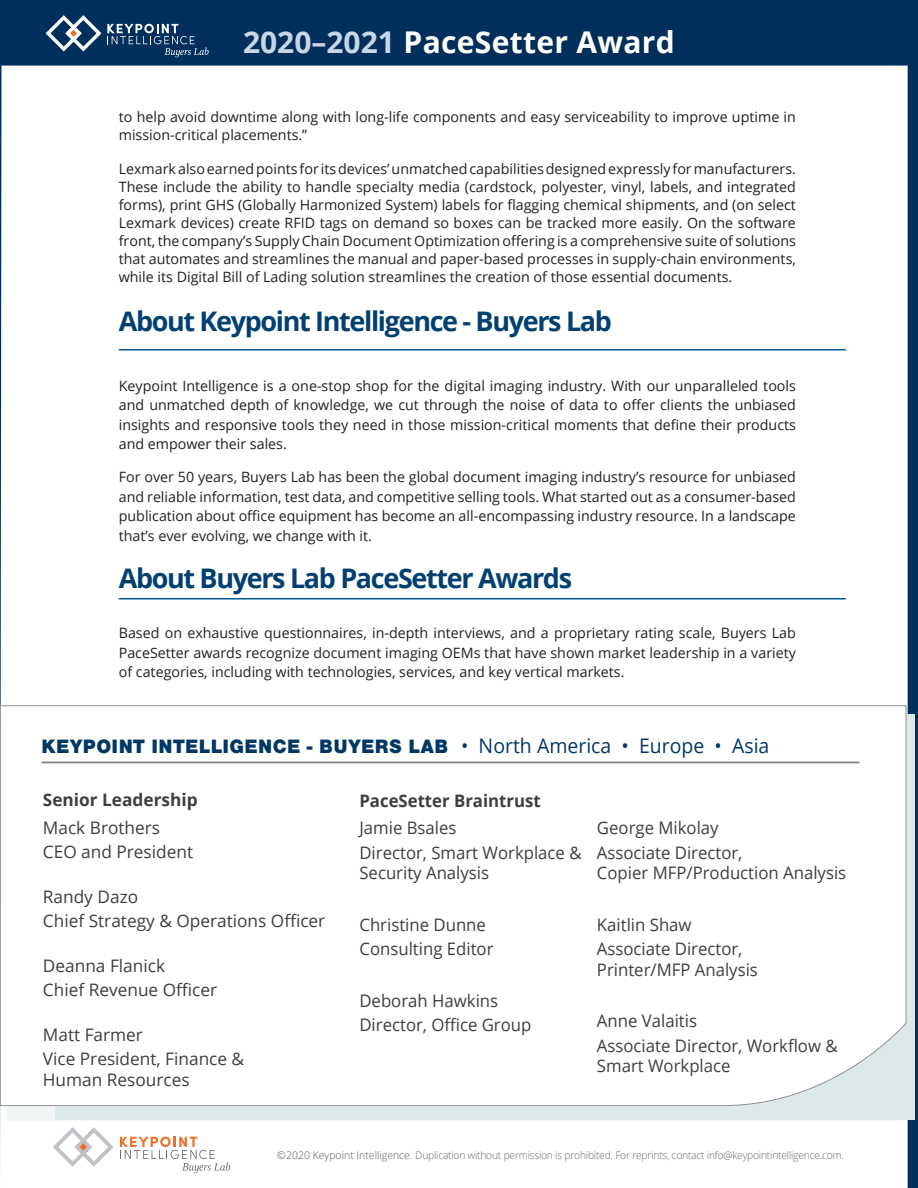
<style>
.page{position:relative;width:918px;height:1188px;background:#002f5b}
.page>*{position:absolute;margin:0;border:0;box-sizing:border-box;transform-origin:0 0}
.t1{font:700 30px "Open Sans";letter-spacing:.01em;color:#fff}
.t2{font:700 27px "Open Sans";letter-spacing:-.05em;color:#004071}
.t3{font:900 20.1px "Nimbus San";letter-spacing:.02em;color:#003765}
.t4{font:17.25px/24.2px "Open Sans";color:#3e3e3f}
.t5{font:700 17.25px "Open Sans";color:#3e3e3f}
.t6{font:14.25px/19.5px "Open Sans";color:#231f20;text-align:justify}
.t7{font:300 10.5px "Open Sans";letter-spacing:-.02em;color:#68676a}
.s1{color:#c9d6e7}
.s2{font-family:"Open Sans";font-weight:400}
.s3{color:#555659}
</style>
<div class="page">
<div style="left:0;top:66px;width:908px;height:1122px;background:#fff"></div>
<svg style="left:53px;top:1127px;width:61px;height:40px;background:#ecebec"></svg>
<svg style="left:120px;top:1137px;width:110px;height:36px;background:#f3e7e1"></svg>
<svg style="left:46px;top:15px;width:163px;height:42px"></svg>
<hr style="left:119px;top:349px;width:727px;height:2px;background:#005996">
<hr style="left:119px;top:598px;width:727px;height:2px;background:#005996">
<div style="left:55px;top:714px;width:859px;height:406px;background:#dde8e8"></div>
<div style="left:0;top:705px;width:907px;height:401px;background:#fff"></div>
<hr style="left:41px;top:762px;width:818px;height:1px;background:#808285">
<h1 class="t1" style="left:243px;top:21px;width:433px"><span class="s1">2020–2021</span> PaceSetter Award</h1>
<p class="t6" style="left:119px;top:108px;width:679px;line-height:18px">to help avoid downtime along with long-life components and easy serviceability to improve uptime in mission-critical placements.”</p>
<p class="t6" style="left:119px;top:160px;width:679px;line-height:18px">Lexmark also earned points for its devices’ unmatched capabilities designed expressly for manufacturers.<br>These include the ability to handle specialty media (cardstock, polyester, vinyl, labels, and integrated forms), print GHS (Globally Harmonized System) labels for flagging chemical shipments, and (on select Lexmark devices) create RFID tags on demand so boxes can be tracked more easily. On the software front, the company’s Supply Chain Document Optimization offering is a comprehensive suite of solutions that automates and streamlines the manual and paper-based processes in supply-chain environments, while its Digital Bill of Lading solution streamlines the creation of those essential documents.</p>
<h2 class="t2" style="left:119px;top:302px;width:495px">About Keypoint Intelligence - Buyers Lab</h2>
<p class="t6" style="left:119px;top:375px;width:679px">Keypoint Intelligence is a one-stop shop for the digital imaging industry. With our unparalleled tools and unmatched depth of knowledge, we cut through the noise of data to offer clients the unbiased insights and responsive tools they need in those mission-critical moments that define their products and empower their sales.</p>
<p class="t6" style="left:119px;top:467px;width:679px">For over 50 years, Buyers Lab has been the global document imaging industry’s resource for unbiased and reliable information, test data, and competitive selling tools. What started out as a consumer-based publication about office equipment has become an all-encompassing industry resource. In a landscape that’s ever evolving, we change with it.</p>
<h2 class="t2" style="left:119px;top:559px;width:455px">About Buyers Lab PaceSetter Awards</h2>
<p class="t6" style="left:119px;top:623px;width:679px">Based on exhaustive questionnaires, in-depth interviews, and a proprietary rating scale, Buyers Lab PaceSetter awards recognize document imaging OEMs that have shown market leadership in a variety of categories, including with technologies, services, and key vertical markets.</p>
<h3 class="t3" style="left:41px;top:735px;width:730px">KEYPOINT INTELLIGENCE - BUYERS LAB <span class="s2">• North America • Europe • Asia</span></h3>
<p class="t5" style="left:43px;top:788px;width:156px">Senior Leadership</p>
<p class="t4" style="left:43px;top:815px;width:152px">Mack Brothers<br>CEO and President</p>
<p class="t4" style="left:43px;top:884px;width:284px">Randy Dazo<br>Chief Strategy &amp; Operations Officer</p>
<p class="t4" style="left:43px;top:953px;width:176px">Deanna Flanick<br>Chief Revenue Officer</p>
<p class="t4" style="left:43px;top:1022px;width:203px">Matt Farmer<br>Vice President, Finance &amp;</p>
<p class="t4" style="left:43px;top:1067px;width:148px">Human Resources</p>
<p class="t4" style="left:284px;top:908px;width:18px">f</p>
<p class="t4" style="left:176px;top:977px;width:18px">f</p>
<p class="t5" style="left:359px;top:789px;width:183px">PaceSetter Braintrust</p>
<p class="t4" style="left:359px;top:816px;width:224px">Jamie Bsales<br>Director, Smart Workplace &amp;</p>
<p class="t4" style="left:359px;top:861px;width:131px">Security Analysis</p>
<p class="t4" style="left:359px;top:912px;width:136px">Christine Dunne<br>Consulting Editor</p>
<p class="t4" style="left:359px;top:988px;width:173px">Deborah Hawkins<br>Director, Office Group</p>
<p class="t4" style="left:444px;top:1012px;width:17px">f</p>
<p class="t4" style="left:597px;top:816px;width:147px">George Mikolay<br>Associate Director,</p>
<p class="t4" style="left:597px;top:860px;width:251px">Copier MFP/Production Analysis</p>
<p class="t4" style="left:597px;top:912px;width:147px">Kaitlin Shaw<br>Associate Director,</p>
<p class="t4" style="left:597px;top:957px;width:162px">Printer/MFP Analysis</p>
<p class="t4" style="left:597px;top:1009px;width:242px">Anne Valaitis<br>Associate Director, Workflow &amp;</p>
<p class="t4" style="left:597px;top:1054px;width:135px">Smart Workplace</p>
<p class="t7" style="left:277px;top:1148px;width:568px"><span class="s3">©2020 Keypoint Intelligence.</span> Duplication without permission is prohibited. For reprints, contact info@keypointintelligence.com.</p>
</div>
